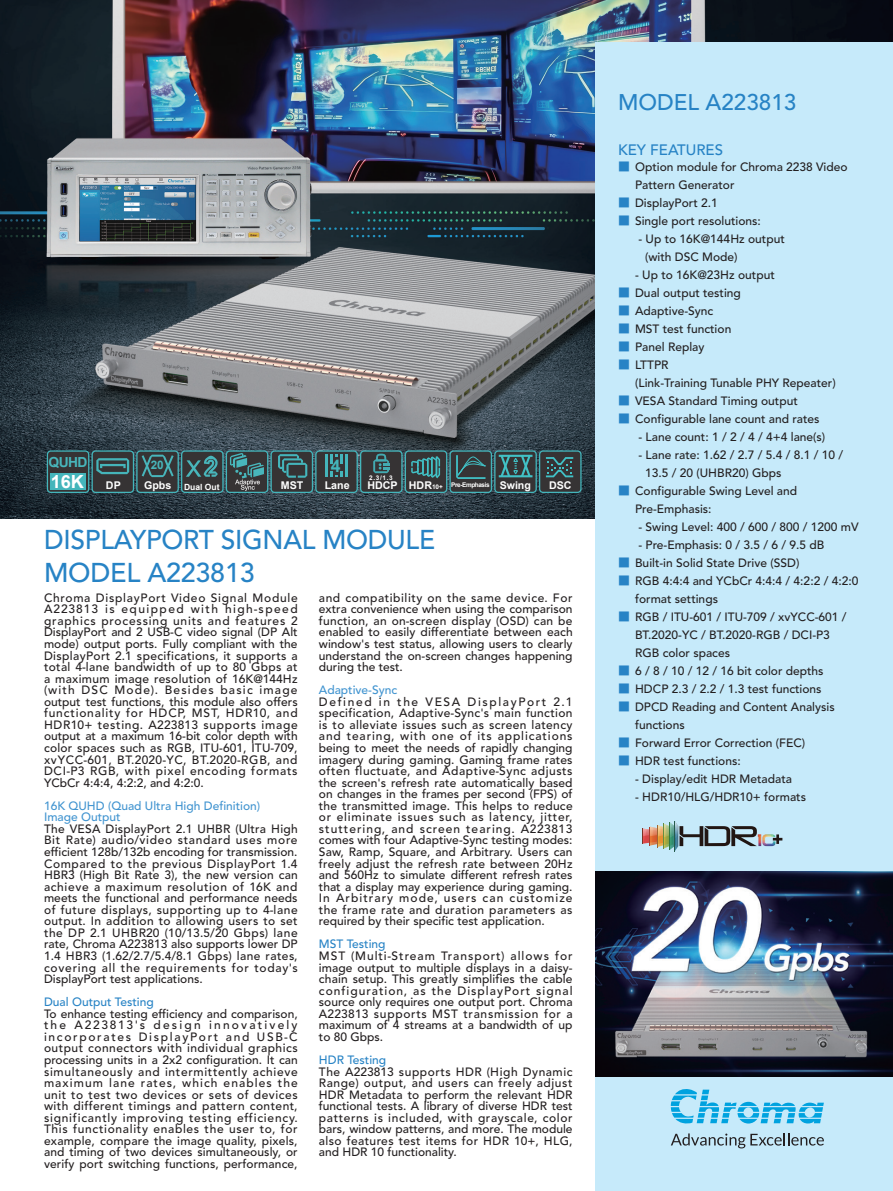
<style>
.page{position:relative;width:893px;height:1191px;background:#fff}
.page>*{position:absolute;margin:0;border:0;box-sizing:border-box;transform-origin:0 0}
.正常{font:500 27px "Avenir";letter-spacing:-.01em;color:#2783c5}
.正常-2{font:500 22.5px "Avenir";color:#2783c5}
.t1{font:700 18.15px "Arial";color:#fff}
.t2{font:700 17.55px "Arial";color:#44b5bb}
.正常-3{font:500 15px "Avenir";color:#2783c5}
.t3{font:700 13.8px "Arial";color:#48b6bb}
.正常-4{font:500 12px/11.6px "Avenir";color:#231f20;text-align:justify}
.t4{font:500 12px "Avenir";color:#4194d0}
.t5{font:500 12px "Avenir";color:#2783c5}
.t6{font:700 11.7px "Arial";color:#48b6bb}
.t7{font:700 10.65px "Arial";color:#fff}
.t8{font:700 8.55px "Arial";color:#fff}
.t9{font:700 6.45px "Arial";letter-spacing:-.06em;color:#fff}
.s1{font-size:10.65px}
.s2{font-size:6.45px}
.s3{font-family:"AR Hei B5";color:#2783c5}
</style>
<div class="page">
<img style="left:0;top:0;width:893px;height:519px">
<div style="left:595px;top:43px;width:298px;height:1148px;background:#c6eafa"></div>
<img style="left:595px;top:872px;width:298px;height:204px">
<svg style="left:671px;top:1089px;width:153px;height:34px"></svg>
<svg style="left:671px;top:1133px;width:153px;height:15px"></svg>
<svg style="left:47px;top:451px;width:535px;height:42px;background:#3a585b"></svg>
<img style="left:642px;top:821px;width:140px;height:30px">
<p class="t3" style="left:49px;top:452px;width:40px">QUHD</p>
<p class="t6" style="left:151px;top:457px;width:15px">20</p>
<h3 class="t2" style="left:331px;top:454px;width:11px">4</h3>
<h3 class="t1" style="left:51px;top:469px;width:72px">16K <span class="s1">DP</span></h3>
<p class="t8" style="left:144px;top:480px;width:77px"><span class="s1">Gpbs</span> Dual Out</p>
<p class="t9" style="left:369px;top:473px;width:25px">2.3/1.3</p>
<p class="t7" style="left:281px;top:477px;width:24px">MST</p>
<p class="t7" style="left:325px;top:477px;width:26px">Lane</p>
<p class="t7" style="left:367px;top:477px;width:77px">HDCP HDR<span class="s2">10+</span></p>
<p class="t9" style="left:451px;top:480px;width:81px">Pre-Emphasis <span class="s1">Swing</span></p>
<p class="t7" style="left:549px;top:477px;width:24px">DSC</p>
<p class="正常" style="left:44px;top:524px;width:393px">DISPLAYPORT SIGNAL MODULE</p>
<p class="正常" style="left:44px;top:557px;width:212px">MODEL A223813</p>
<p class="正常-4" style="left:44px;top:592px;width:255px">Chroma DisplayPort Video Signal Module A223813 is equipped with high-speed graphics processing units and features 2<br>DisplayPort and 2 USB-C video signal (DP Alt mode) output ports. Fully compliant with the DisplayPort 2.1 specifications, it supports a total 4-lane bandwidth of up to 80 Gbps at a maximum image resolution of 16K@144Hz (with DSC Mode). Besides basic image output test functions, this module also offers functionality for HDCP, MST, HDR10, and HDR10+ testing. A223813 supports image output at a maximum 16-bit color depth with color spaces such as RGB, ITU-601, ITU-709, xvYCC-601, BT.2020-YC, BT.2020-RGB, and DCI-P3 RGB, with pixel encoding formats YCbCr 4:4:4, 4:2:2, and 4:2:0.</p>
<p class="t4" style="left:44px;top:798px;width:218px">16K QUHD (Quad Ultra High Definition)</p>
<p class="t4" style="left:44px;top:810px;width:78px">Image Output</p>
<p class="正常-4" style="left:44px;top:823px;width:255px">The VESA DisplayPort 2.1 UHBR (Ultra High Bit Rate) audio/video standard uses more efficient 128b/132b encoding for transmission.<br>Compared to the previous DisplayPort 1.4<br>HBR3 (High Bit Rate 3), the new version can achieve a maximum resolution of 16K and meets the functional and performance needs of future displays, supporting up to 4-lane output. In addition to allowing users to set the DP 2.1 UHBR20 (10/13.5/20 Gbps) lane rate, Chroma A223813 also supports lower DP 1.4 HBR3 (1.62/2.7/5.4/8.1 Gbps) lane rates, covering all the requirements for today's DisplayPort test applications.</p>
<p class="t5" style="left:44px;top:995px;width:111px">Dual Output Testing</p>
<p class="正常-4" style="left:44px;top:1008px;width:255px">To enhance testing efficiency and comparison, the A223813's design innovatively incorporates DisplayPort and USB-C output connectors with individual graphics processing units in a 2x2 configuration. It can simultaneously and intermittently achieve maximum lane rates, which enables the unit to test two devices or sets of devices with different timings and pattern content, significantly improving testing efficiency.<br>This functionality enables the user to, for example, compare the image quality, pixels, and timing of two devices simultaneously, or verify port switching functions, performance,</p>
<p class="正常-4" style="left:319px;top:592px;width:255px">and compatibility on the same device. For extra convenience when using the comparison function, an on-screen display (OSD) can be enabled to easily differentiate between each window's test status, allowing users to clearly understand the on-screen changes happening during the test.</p>
<p class="t4" style="left:319px;top:683px;width:80px">Adaptive-Sync</p>
<p class="正常-4" style="left:319px;top:696px;width:255px">Defined in the VESA DisplayPort 2.1 specification, Adaptive-Sync's main function is to alleviate issues such as screen latency and tearing, with one of its applications being to meet the needs of rapidly changing imagery during gaming. Gaming frame rates often fluctuate, and Adaptive-Sync adjusts the screen's refresh rate automatically based on changes in the frames per second (FPS) of the transmitted image. This helps to reduce or eliminate issues such as latency, jitter, stuttering, and screen tearing. A223813 comes with four Adaptive-Sync testing modes:<br>Saw, Ramp, Square, and Arbitrary. Users can freely adjust the refresh rate between 20Hz and 560Hz to simulate different refresh rates that a display may experience during gaming.<br>In Arbitrary mode, users can customize the frame rate and duration parameters as required by their specific test application.</p>
<p class="t5" style="left:319px;top:937px;width:68px">MST Testing</p>
<p class="正常-4" style="left:319px;top:950px;width:255px">MST (Multi-Stream Transport) allows for image output to multiple displays in a daisy&shy;chain setup. This greatly simplifies the cable configuration, as the DisplayPort signal source only requires one output port. Chroma A223813 supports MST transmission for a maximum of 4 streams at a bandwidth of up to 80 Gbps.</p>
<p class="t5" style="left:319px;top:1053px;width:69px">HDR Testing</p>
<p class="正常-4" style="left:319px;top:1066px;width:255px">The A223813 supports HDR (High Dynamic Range) output, and users can freely adjust HDR Metadata to perform the relevant HDR functional tests. A library of diverse HDR test patterns is included, with grayscale, color bars, window patterns, and more. The module also features test items for HDR 10+, HLG, and HDR 10 functionality.</p>
<p class="正常-2" style="left:618px;top:89px;width:180px">MODEL A223813</p>
<p class="正常-3" style="left:618px;top:141px;width:107px">KEY FEATURES</p>
<p class="正常-4" style="left:635px;top:158px;width:214px;line-height:18px;text-indent:-17px"><span class="s3">■</span> Option module for Chroma 2238 Video<br>Pattern Generator</p>
<p class="正常-4" style="left:618px;top:197px;width:101px"><span class="s3">■</span> DisplayPort 2.1</p>
<p class="正常-4" style="left:618px;top:215px;width:144px"><span class="s3">■</span> Single port resolutions:</p>
<p class="正常-4" style="left:638px;top:233px;width:148px">- Up to 16K@144Hz output</p>
<p class="正常-4" style="left:645px;top:251px;width:94px">(with DSC Mode)</p>
<p class="正常-4" style="left:635px;top:269px;width:141px">- Up to 16K@23Hz output</p>
<p class="正常-4" style="left:618px;top:287px;width:124px"><span class="s3">■</span> Dual output testing</p>
<p class="正常-4" style="left:618px;top:305px;width:97px"><span class="s3">■</span> Adaptive-Sync</p>
<p class="正常-4" style="left:618px;top:323px;width:115px"><span class="s3">■</span> MST test function</p>
<p class="正常-4" style="left:618px;top:341px;width:88px"><span class="s3">■</span> Panel Replay</p>
<p class="正常-4" style="left:618px;top:359px;width:52px"><span class="s3">■</span> LTTPR</p>
<p class="正常-4" style="left:635px;top:377px;width:202px">(Link-Training Tunable PHY Repeater)</p>
<p class="正常-4" style="left:618px;top:395px;width:181px"><span class="s3">■</span> VESA Standard Timing output</p>
<p class="正常-4" style="left:618px;top:413px;width:203px"><span class="s3">■</span> Configurable lane count and rates</p>
<p class="正常-4" style="left:638px;top:431px;width:188px">- Lane count: 1 / 2 / 4 / 4+4 lane(s)</p>
<p class="正常-4" style="left:638px;top:449px;width:206px">- Lane rate: 1.62 / 2.7 / 5.4 / 8.1 / 10 /</p>
<p class="正常-4" style="left:645px;top:467px;width:138px">13.5 / 20 (UHBR20) Gbps</p>
<p class="正常-4" style="left:635px;top:482px;width:164px;line-height:18px;text-indent:-17px"><span class="s3">■</span> Configurable Swing Level and<br>Pre-Emphasis:</p>
<p class="正常-4" style="left:638px;top:521px;width:222px">- Swing Level: 400 / 600 / 800 / 1200 mV</p>
<p class="正常-4" style="left:638px;top:539px;width:187px">- Pre-Emphasis: 0 / 3.5 / 6 / 9.5 dB</p>
<p class="正常-4" style="left:618px;top:557px;width:183px"><span class="s3">■</span> Built-in Solid State Drive (SSD)</p>
<p class="正常-4" style="left:635px;top:572px;width:225px;line-height:18px;text-indent:-17px"><span class="s3">■</span> RGB 4:4:4 and YCbCr 4:4:4 / 4:2:2 / 4:2:0 format settings</p>
<p class="正常-4" style="left:618px;top:608px;width:230px;line-height:18px;text-align:center"><span class="s3">■</span> RGB / ITU-601 / ITU-709 / xvYCC-601 /<br>BT.2020-YC / BT.2020-RGB / DCI-P3</p>
<p class="正常-4" style="left:635px;top:647px;width:96px">RGB color spaces</p>
<p class="正常-4" style="left:618px;top:665px;width:207px"><span class="s3">■</span> 6 / 8 / 10 / 12 / 16 bit color depths</p>
<p class="正常-4" style="left:618px;top:683px;width:205px"><span class="s3">■</span> HDCP 2.3 / 2.2 / 1.3 test functions</p>
<p class="正常-4" style="left:635px;top:698px;width:201px;line-height:18px;text-indent:-17px"><span class="s3">■</span> DPCD Reading and Content Analysis functions</p>
<p class="正常-4" style="left:618px;top:737px;width:189px"><span class="s3">■</span> Forward Error Correction (FEC)</p>
<p class="正常-4" style="left:618px;top:755px;width:124px"><span class="s3">■</span> HDR test functions:</p>
<p class="正常-4" style="left:635px;top:773px;width:158px">- Display/edit HDR Metadata</p>
<p class="正常-4" style="left:635px;top:791px;width:172px">- HDR10/HLG/HDR10+ formats</p>
</div>
